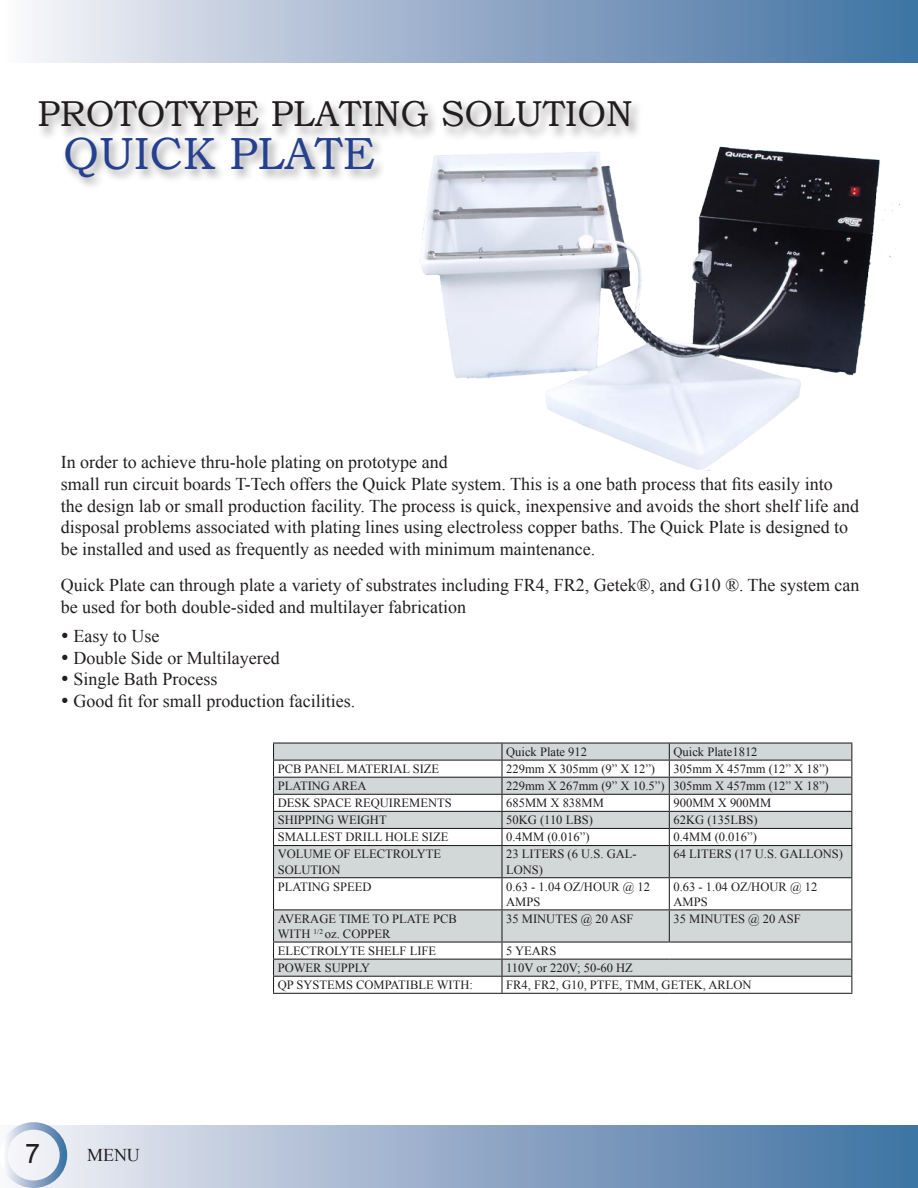
<style>
.page{position:relative;width:918px;height:1188px;background:#fff}
.page>*{position:absolute;margin:0;border:0;box-sizing:border-box;transform-origin:0 0}
.t1{font:45px "Bookman Old Style";color:#24408e}
.t2{font:36px "Bookman Old Style";color:#221e1f}
.t3{font:27px "Arial";color:#221e1f}
.t4{font:18px/21.6px "Times New Roman";color:#221e1f}
.t5{font:12.6px/15.1px "Times New Roman";color:#221e1f}
</style>
<div class="page">
<div style="left:0;top:1125px;width:918px;height:63px;background:linear-gradient(to right,#f2eef5,#3d6fa0)"></div>
<div style="left:0;top:0;width:918px;height:63px;background:linear-gradient(to right,#f8f3f8,#3c6da0)"></div>
<div style="left:0;top:1122px;width:67px;height:66px;border:8px solid #fff;border-radius:50%"></div>
<img style="left:420px;top:146px;width:480px;height:325px">
<div style="left:60px;top:134px;width:327px;height:58px;background:#221e1f;opacity:.5"></div>
<div style="left:35px;top:98px;width:609px;height:44px;background:#221e1f;opacity:.5"></div>
<svg style="left:274px;top:744px;width:577px;height:232px;fill:#d2d7d8"></svg>
<hr style="left:273px;top:743px;width:229px;height:1px;background:#221e1f">
<hr style="left:502px;top:743px;width:167px;height:1px;background:#221e1f">
<hr style="left:669px;top:743px;width:183px;height:1px;background:#221e1f">
<hr style="left:273px;top:760px;width:229px;height:1px;background:#221e1f">
<hr style="left:502px;top:760px;width:167px;height:1px;background:#221e1f">
<hr style="left:669px;top:760px;width:183px;height:1px;background:#221e1f">
<hr style="left:273px;top:777px;width:229px;height:1px;background:#221e1f">
<hr style="left:502px;top:777px;width:167px;height:1px;background:#221e1f">
<hr style="left:669px;top:777px;width:183px;height:1px;background:#221e1f">
<hr style="left:273px;top:794px;width:229px;height:1px;background:#221e1f">
<hr style="left:502px;top:794px;width:167px;height:1px;background:#221e1f">
<hr style="left:669px;top:794px;width:183px;height:1px;background:#221e1f">
<hr style="left:273px;top:811px;width:229px;height:1px;background:#221e1f">
<hr style="left:502px;top:811px;width:167px;height:1px;background:#221e1f">
<hr style="left:669px;top:811px;width:183px;height:1px;background:#221e1f">
<hr style="left:273px;top:828px;width:229px;height:1px;background:#221e1f">
<svg style="left:273px;top:744px;width:1px;height:101px"></svg>
<hr style="left:502px;top:828px;width:167px;height:1px;background:#221e1f">
<svg style="left:501px;top:744px;width:2px;height:101px"></svg>
<hr style="left:669px;top:828px;width:183px;height:1px;background:#221e1f">
<svg style="left:669px;top:744px;width:1px;height:101px"></svg>
<svg style="left:851px;top:744px;width:1px;height:101px"></svg>
<hr style="left:273px;top:845px;width:229px;height:1px;background:#221e1f">
<hr style="left:273px;top:846px;width:1px;height:31px;background:#221e1f">
<hr style="left:502px;top:845px;width:167px;height:1px;background:#221e1f">
<hr style="left:501px;top:846px;width:2px;height:31px;background:#221e1f">
<hr style="left:669px;top:845px;width:183px;height:1px;background:#221e1f">
<hr style="left:669px;top:846px;width:1px;height:31px;background:#221e1f">
<hr style="left:851px;top:846px;width:1px;height:31px;background:#221e1f">
<hr style="left:273px;top:877px;width:229px;height:1px;background:#221e1f">
<hr style="left:273px;top:878px;width:1px;height:31px;background:#221e1f">
<hr style="left:502px;top:877px;width:167px;height:1px;background:#221e1f">
<hr style="left:501px;top:878px;width:2px;height:31px;background:#221e1f">
<hr style="left:669px;top:877px;width:183px;height:1px;background:#221e1f">
<hr style="left:669px;top:878px;width:1px;height:31px;background:#221e1f">
<hr style="left:851px;top:878px;width:1px;height:31px;background:#221e1f">
<hr style="left:273px;top:909px;width:229px;height:1px;background:#221e1f">
<hr style="left:273px;top:910px;width:1px;height:32px;background:#221e1f">
<hr style="left:502px;top:909px;width:167px;height:1px;background:#221e1f">
<hr style="left:501px;top:910px;width:2px;height:32px;background:#221e1f">
<hr style="left:669px;top:909px;width:183px;height:1px;background:#221e1f">
<hr style="left:669px;top:910px;width:1px;height:32px;background:#221e1f">
<hr style="left:851px;top:910px;width:1px;height:32px;background:#221e1f">
<hr style="left:273px;top:942px;width:229px;height:1px;background:#221e1f">
<hr style="left:502px;top:942px;width:167px;height:1px;background:#221e1f">
<hr style="left:669px;top:942px;width:183px;height:1px;background:#221e1f">
<hr style="left:273px;top:959px;width:229px;height:1px;background:#221e1f">
<hr style="left:502px;top:959px;width:167px;height:1px;background:#221e1f">
<hr style="left:669px;top:959px;width:183px;height:1px;background:#221e1f">
<hr style="left:273px;top:976px;width:229px;height:1px;background:#221e1f">
<svg style="left:273px;top:943px;width:1px;height:50px"></svg>
<hr style="left:502px;top:976px;width:167px;height:1px;background:#221e1f">
<svg style="left:501px;top:943px;width:2px;height:50px"></svg>
<hr style="left:669px;top:976px;width:183px;height:1px;background:#221e1f">
<svg style="left:851px;top:943px;width:1px;height:50px"></svg>
<hr style="left:273px;top:993px;width:229px;height:1px;background:#221e1f">
<hr style="left:502px;top:993px;width:167px;height:1px;background:#221e1f">
<hr style="left:669px;top:993px;width:183px;height:1px;background:#221e1f">
<h2 class="t2" style="left:38px;top:91px;width:597px">PROTOTYPE PLATING SOLUTION</h2>
<h1 class="t1" style="left:63px;top:124px;width:314px">QUICK PLATE</h1>
<p class="t4" style="left:61px;top:451px;width:800px">In order to achieve thru-hole plating on prototype and<br>small run circuit boards T-Tech offers the Quick Plate system. This is a one bath process that fits easily into the design lab or small production facility. The process is quick, inexpensive and avoids the short shelf life and disposal problems associated with plating lines using electroless copper baths. The Quick Plate is designed to be installed and used as frequently as needed with minimum maintenance.</p>
<p class="t4" style="left:61px;top:574px;width:800px">Quick Plate can through plate a variety of substrates including FR4, FR2, Getek®, and G10 ®. The system can be used for both double-sided and multilayer fabrication</p>
<p class="t4" style="left:61px;top:625px;width:100px">• Easy to Use</p>
<p class="t4" style="left:61px;top:647px;width:221px">• Double Side or Multilayered</p>
<p class="t4" style="left:61px;top:668px;width:158px">• Single Bath Process</p>
<p class="t4" style="left:61px;top:690px;width:296px">• Good fit for small production facilities.</p>
<p class="t5" style="left:506px;top:744px;width:82px">Quick Plate 912</p>
<p class="t5" style="left:674px;top:744px;width:86px">Quick Plate1812</p>
<h3 class="t3" style="left:25px;top:1136px;width:17px">7</h3>
<p class="t4" style="left:87px;top:1144px;width:54px">MENU</p>
<p class="t5" style="left:278px;top:761px;width:163px">PCB PANEL MATERIAL SIZE</p>
<p class="t5" style="left:506px;top:761px;width:151px">229mm X 305mm (9” X 12”)</p>
<p class="t5" style="left:674px;top:761px;width:157px">305mm X 457mm (12” X 18”)</p>
<p class="t5" style="left:278px;top:778px;width:90px">PLATING AREA</p>
<p class="t5" style="left:506px;top:778px;width:324px">229mm X 267mm (9” X 10.5”) 305mm X 457mm (12” X 18”)</p>
<p class="t5" style="left:278px;top:795px;width:176px">DESK SPACE REQUIREMENTS</p>
<p class="t5" style="left:506px;top:795px;width:99px">685MM X 838MM</p>
<p class="t5" style="left:674px;top:795px;width:99px">900MM X 900MM</p>
<p class="t5" style="left:278px;top:812px;width:111px">SHIPPING WEIGHT</p>
<p class="t5" style="left:506px;top:812px;width:88px">50KG (110 LBS)</p>
<p class="t5" style="left:674px;top:812px;width:86px">62KG (135LBS)</p>
<p class="t5" style="left:278px;top:829px;width:172px">SMALLEST DRILL HOLE SIZE</p>
<p class="t5" style="left:506px;top:829px;width:85px">0.4MM (0.016”)</p>
<p class="t5" style="left:674px;top:829px;width:85px">0.4MM (0.016”)</p>
<p class="t5" style="left:278px;top:846px;width:165px">VOLUME OF ELECTROLYTE<br>SOLUTION</p>
<p class="t5" style="left:506px;top:846px;width:132px">23 LITERS (6 U.S. GAL-<br>LONS)</p>
<p class="t5" style="left:674px;top:846px;width:171px">64 LITERS (17 U.S. GALLONS)</p>
<p class="t5" style="left:278px;top:879px;width:95px">PLATING SPEED</p>
<p class="t5" style="left:506px;top:879px;width:145px">0.63 - 1.04 OZ/HOUR @ 12<br>AMPS</p>
<p class="t5" style="left:674px;top:879px;width:145px">0.63 - 1.04 OZ/HOUR @ 12<br>AMPS</p>
<p class="t5" style="left:278px;top:911px;width:181px">AVERAGE TIME TO PLATE PCB<br>WITH <sup>1/2</sup> oz. COPPER</p>
<p class="t5" style="left:506px;top:911px;width:129px">35 MINUTES @ 20 ASF</p>
<p class="t5" style="left:674px;top:911px;width:129px">35 MINUTES @ 20 ASF</p>
<p class="t5" style="left:278px;top:943px;width:160px">ELECTROLYTE SHELF LIFE</p>
<p class="t5" style="left:506px;top:943px;width:52px">5 YEARS</p>
<p class="t5" style="left:278px;top:960px;width:94px">POWER SUPPLY</p>
<p class="t5" style="left:506px;top:960px;width:128px">110V or 220V; 50-60 HZ</p>
<p class="t5" style="left:278px;top:977px;width:197px">QP SYSTEMS COMPATIBLE WITH:</p>
<p class="t5" style="left:506px;top:977px;width:247px">FR4, FR2, G10, PTFE, TMM, GETEK, ARLON</p>
</div>
